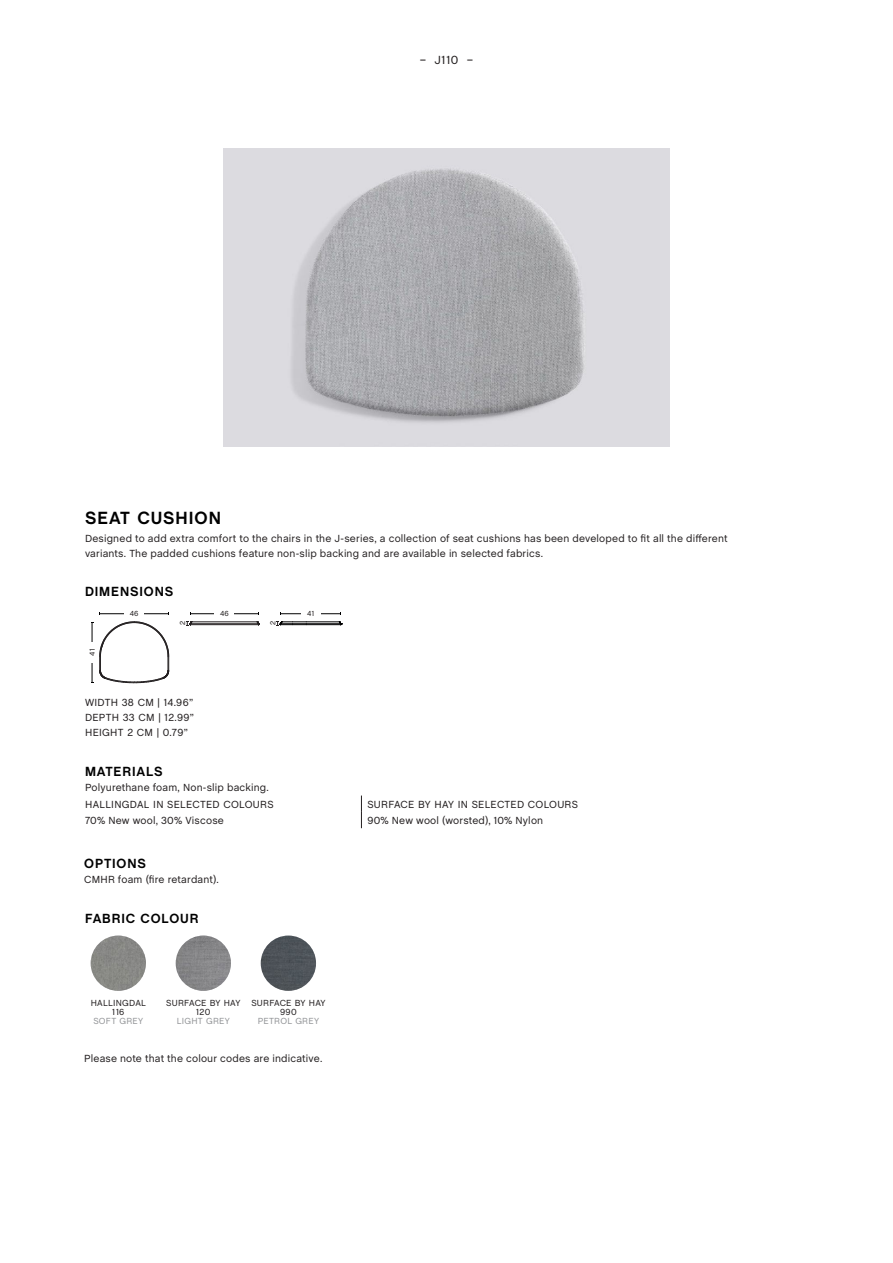
<style>
.page{position:relative;width:893px;height:1263px;background:#fff}
.page>*{position:absolute;margin:0;border:0;box-sizing:border-box;transform-origin:0 0}
.t1{font:700 18px "Chalet";letter-spacing:.05em;color:#000}
.t2{font:700 13.5px "Chalet";letter-spacing:.065em;color:#000}
.t3{font:12px "Chalet";color:#231f20}
.t4{font:10.5px/15px "Chalet";letter-spacing:.015em;color:#231f20}
.t5{font:9px/9px "Chalet";letter-spacing:.03em;color:#231f20;text-align:center}
.t6{font:9px "Chalet";letter-spacing:.03em;color:#939598}
.t7{font:7.5px "Chalet";letter-spacing:.03em;color:#231f20}
</style>
<div class="page">
<hr style="left:92px;top:622px;width:1px;height:60px;background:#000001">
<div style="left:89px;top:642px;width:6px;height:21px;background:#fff"></div>
<hr style="left:100px;top:613px;width:69px;height:1px;background:#000001">
<div style="left:125px;top:610px;width:19px;height:7px;background:#fff"></div>
<hr style="left:190px;top:613px;width:69px;height:1px;background:#000001">
<div style="left:215px;top:610px;width:19px;height:7px;background:#fff"></div>
<hr style="left:280px;top:613px;width:61px;height:1px;background:#000001">
<div style="left:301px;top:610px;width:19px;height:7px;background:#fff"></div>
<svg style="left:99px;top:621px;width:70px;height:62px"></svg>
<hr style="left:192px;top:621px;width:65px;height:1px;background:#231f20">
<hr style="left:190px;top:623px;width:69px;height:1px;background:#231f20">
<hr style="left:190px;top:624px;width:69px;height:1px;background:#231f20">
<svg style="left:186px;top:612px;width:7px;height:14px"></svg>
<hr style="left:306px;top:621px;width:33px;height:1px;background:#000001">
<hr style="left:306px;top:623px;width:35px;height:1px;background:#000001">
<hr style="left:306px;top:624px;width:35px;height:1px;background:#000001">
<svg style="left:276px;top:621px;width:30px;height:5px"></svg>
<img style="left:223px;top:149px;width:447px;height:297px">
<img style="left:176px;top:935px;width:55px;height:56px;border-radius:28px">
<img style="left:261px;top:935px;width:55px;height:56px;border-radius:28px">
<img style="left:91px;top:935px;width:55px;height:56px;border-radius:28px">
<svg style="left:361px;top:795px;width:1px;height:33px"></svg>
<p class="t3" style="left:420px;top:53px;width:55px">– J110 –</p>
<h1 class="t1" style="left:85px;top:507px;width:137px">SEAT CUSHION</h1>
<p class="t4" style="left:85px;top:530px;width:644px">Designed to add extra comfort to the chairs in the J-series, a collection of seat cushions has been developed to fit all the different variants. The padded cushions feature non-slip backing and are available in selected fabrics.</p>
<p class="t2" style="left:85px;top:584px;width:90px">DIMENSIONS</p>
<p class="t7" style="left:88px;top:656px;width:8px;rotate:-90deg">41</p>
<p class="t7" style="left:130px;top:609px;width:10px">46</p>
<p class="t7" style="left:220px;top:609px;width:10px">46</p>
<p class="t7" style="left:307px;top:609px;width:8px">41</p>
<p class="t7" style="left:178px;top:625px;width:6px;rotate:-90deg">2</p>
<p class="t7" style="left:268px;top:625px;width:6px;rotate:-90deg">2</p>
<p class="t4" style="left:85px;top:695px;width:110px;text-align:justify">WIDTH 38 CM | 14.96” DEPTH 33 CM | 12.99” HEIGHT 2 CM | 0.79”</p>
<p class="t2" style="left:85px;top:764px;width:79px">MATERIALS</p>
<p class="t4" style="left:85px;top:780px;width:190px;line-height:16.4px">Polyurethane foam, Non-slip backing.<br>HALLINGDAL IN SELECTED COLOURS</p>
<p class="t4" style="left:367px;top:797px;width:212px">SURFACE BY HAY IN SELECTED COLOURS</p>
<p class="t4" style="left:85px;top:813px;width:140px">70% New wool, 30% Viscose</p>
<p class="t4" style="left:367px;top:813px;width:177px">90% New wool (worsted), 10% Nylon</p>
<p class="t2" style="left:84px;top:855px;width:63px">OPTIONS</p>
<p class="t4" style="left:84px;top:872px;width:136px">CMHR foam (fire retardant).</p>
<p class="t2" style="left:85px;top:910px;width:115px">FABRIC COLOUR</p>
<p class="t5" style="left:91px;top:998px;width:57px">HALLINGDAL<br>116</p>
<p class="t6" style="left:93px;top:1015px;width:51px">SOFT GREY</p>
<p class="t5" style="left:166px;top:998px;width:76px">SURFACE BY HAY<br>120</p>
<p class="t6" style="left:177px;top:1015px;width:54px">LIGHT GREY</p>
<p class="t5" style="left:251px;top:998px;width:76px">SURFACE BY HAY<br>990</p>
<p class="t6" style="left:258px;top:1015px;width:63px">PETROL GREY</p>
<p class="t4" style="left:84px;top:1051px;width:240px">Please note that the colour codes are indicative.</p>
</div>
